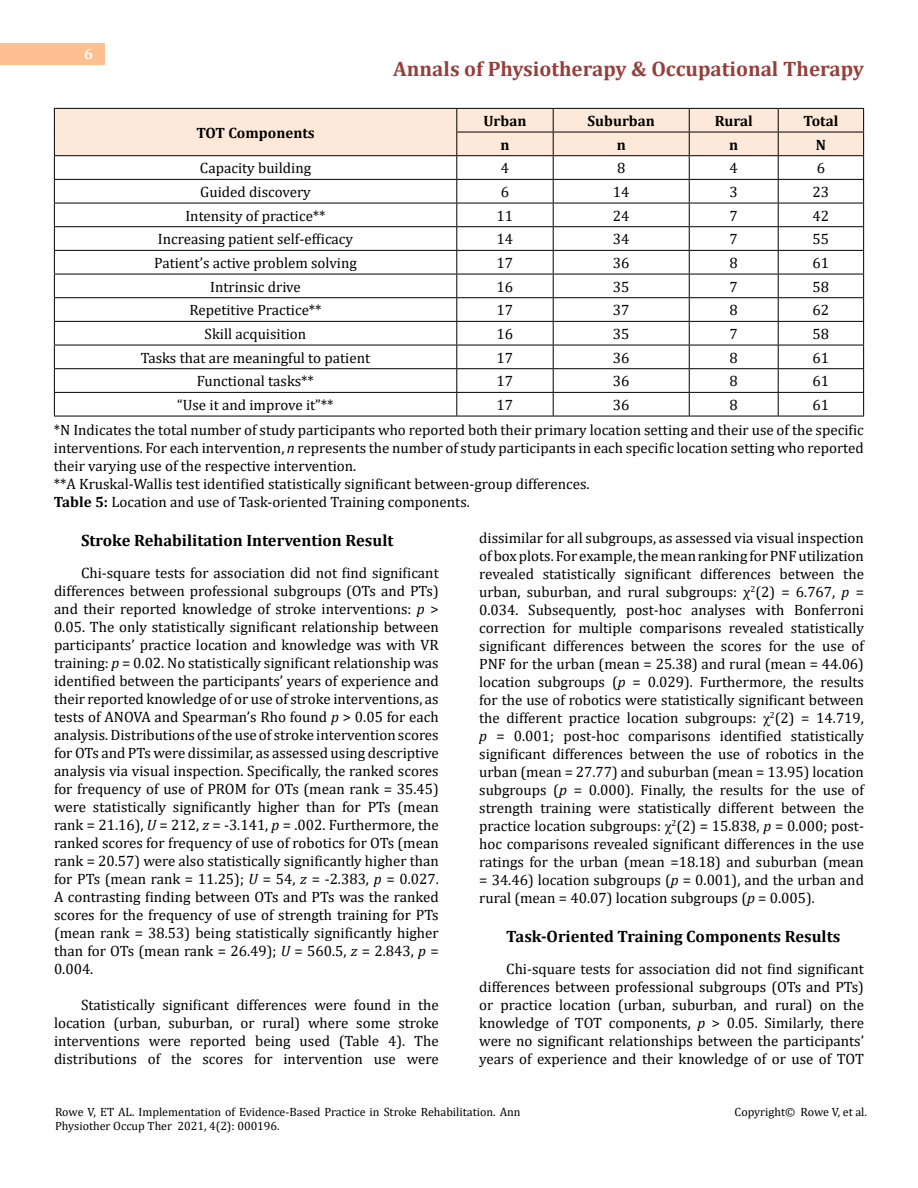
<style>
.page{position:relative;width:918px;height:1188px;background:#fff}
.page>*{position:absolute;margin:0;border:0;box-sizing:border-box;transform-origin:0 0}
.t1{font:700 21px "Cambria";color:#953f3c}
.t2{font:700 16.5px "Cambria";color:#000}
.t3{font:15px/18px "Cambria";color:#000;text-align:justify}
.t4{font:700 15px "Cambria";color:#000}
.t5{font:700 15px "Cambria";color:#fff}
.t6{font:12px/14.4px "Cambria";color:#000}
.s1{font-style:italic}
.s2{font-weight:700}
.s3{font-family:"Times New Roman"}
</style>
<div class="page">
<div style="left:0;top:43px;width:105px;height:21px;background:#ffbf91"></div>
<svg style="left:54px;top:108px;width:810px;height:308px"></svg>
<hr style="left:54px;top:416px;width:403px;height:1px;background:#000">
<hr style="left:457px;top:416px;width:96px;height:1px;background:#000">
<hr style="left:553px;top:416px;width:136px;height:1px;background:#000">
<hr style="left:689px;top:416px;width:89px;height:1px;background:#000">
<hr style="left:778px;top:416px;width:86px;height:1px;background:#000">
<p class="t5" style="left:84px;top:44px;width:10px">6</p>
<p class="t4" style="left:196px;top:122px;width:120px">TOT Components</p>
<h1 class="t1" style="left:393px;top:54px;width:472px">Annals of Physiotherapy &amp; Occupational Therapy</h1>
<p class="t4" style="left:484px;top:110px;width:44px">Urban</p>
<p class="t4" style="left:588px;top:110px;width:69px">Suburban</p>
<p class="t4" style="left:715px;top:110px;width:39px">Rural</p>
<p class="t4" style="left:803px;top:110px;width:36px">Total</p>
<p class="t4" style="left:500px;top:134px;width:11px">n</p>
<p class="t4" style="left:617px;top:134px;width:11px">n</p>
<p class="t4" style="left:729px;top:134px;width:11px">n</p>
<p class="t4" style="left:816px;top:134px;width:12px">N</p>
<p class="t3" style="left:200px;top:159px;width:113px">Capacity building</p>
<p class="t3" style="left:501px;top:159px;width:10px">4</p>
<p class="t3" style="left:617px;top:159px;width:10px">8</p>
<p class="t3" style="left:730px;top:159px;width:10px">4</p>
<p class="t3" style="left:817px;top:159px;width:10px">6</p>
<p class="t3" style="left:200px;top:183px;width:112px">Guided discovery</p>
<p class="t3" style="left:501px;top:183px;width:10px">6</p>
<p class="t3" style="left:613px;top:183px;width:18px">14</p>
<p class="t3" style="left:730px;top:183px;width:10px">3</p>
<p class="t3" style="left:813px;top:183px;width:18px">23</p>
<p class="t3" style="left:185px;top:207px;width:142px">Intensity of practice**</p>
<p class="t3" style="left:497px;top:207px;width:18px">11</p>
<p class="t3" style="left:613px;top:207px;width:18px">24</p>
<p class="t3" style="left:730px;top:207px;width:10px">7</p>
<p class="t3" style="left:813px;top:207px;width:18px">42</p>
<p class="t3" style="left:158px;top:230px;width:197px">Increasing patient self-efficacy</p>
<p class="t3" style="left:497px;top:230px;width:18px">14</p>
<p class="t3" style="left:613px;top:230px;width:18px">34</p>
<p class="t3" style="left:730px;top:230px;width:10px">7</p>
<p class="t3" style="left:813px;top:230px;width:18px">55</p>
<p class="t3" style="left:154px;top:254px;width:204px">Patient’s active problem solving</p>
<p class="t3" style="left:497px;top:254px;width:18px">17</p>
<p class="t3" style="left:613px;top:254px;width:18px">36</p>
<p class="t3" style="left:730px;top:254px;width:10px">8</p>
<p class="t3" style="left:813px;top:254px;width:18px">61</p>
<p class="t3" style="left:210px;top:278px;width:92px">Intrinsic drive</p>
<p class="t3" style="left:497px;top:278px;width:18px">16</p>
<p class="t3" style="left:613px;top:278px;width:18px">35</p>
<p class="t3" style="left:729px;top:278px;width:10px">7</p>
<p class="t3" style="left:813px;top:278px;width:18px">58</p>
<p class="t3" style="left:189px;top:301px;width:134px">Repetitive Practice**</p>
<p class="t3" style="left:497px;top:301px;width:18px">17</p>
<p class="t3" style="left:613px;top:301px;width:18px">37</p>
<p class="t3" style="left:729px;top:301px;width:10px">8</p>
<p class="t3" style="left:813px;top:301px;width:18px">62</p>
<p class="t3" style="left:205px;top:325px;width:103px">Skill acquisition</p>
<p class="t3" style="left:497px;top:325px;width:18px">16</p>
<p class="t3" style="left:613px;top:325px;width:18px">35</p>
<p class="t3" style="left:729px;top:325px;width:10px">7</p>
<p class="t3" style="left:812px;top:325px;width:18px">58</p>
<p class="t3" style="left:141px;top:349px;width:231px">Tasks that are meaningful to patient</p>
<p class="t3" style="left:497px;top:349px;width:18px">17</p>
<p class="t3" style="left:613px;top:349px;width:18px">36</p>
<p class="t3" style="left:729px;top:349px;width:10px">8</p>
<p class="t3" style="left:812px;top:349px;width:18px">61</p>
<p class="t3" style="left:197px;top:372px;width:119px">Functional tasks**</p>
<p class="t3" style="left:497px;top:372px;width:18px">17</p>
<p class="t3" style="left:613px;top:372px;width:18px">36</p>
<p class="t3" style="left:729px;top:372px;width:10px">8</p>
<p class="t3" style="left:812px;top:372px;width:18px">61</p>
<p class="t3" style="left:177px;top:396px;width:158px">“Use it and improve it”**</p>
<p class="t3" style="left:497px;top:396px;width:18px">17</p>
<p class="t3" style="left:613px;top:396px;width:18px">36</p>
<p class="t3" style="left:729px;top:396px;width:10px">8</p>
<p class="t3" style="left:54px;top:392px;width:812px;line-height:25.2px;text-indent:759px">61<br>*N Indicates the total number of study participants who reported both their primary location setting and their use of the specific</p>
<p class="t3" style="left:54px;top:439px;width:812px;text-align:left">interventions. For each intervention, <span class="s1">n</span> represents the number of study participants in each specific location setting who reported their varying use of the respective intervention.<br>**A Kruskal-Wallis test identified statistically significant between-group differences.<br><span class="s2">Table 5:</span> Location and use of Task-oriented Training components.</p>
<p class="t2" style="left:81px;top:529px;width:314px">Stroke Rehabilitation Intervention Result</p>
<p class="t3" style="left:54px;top:564px;width:386px;text-indent:27px">Chi-square tests for association did not find significant differences between professional subgroups (OTs and PTs) and their reported knowledge of stroke interventions: <span class="s1">p</span> &gt; 0.05. The only statistically significant relationship between participants’ practice location and knowledge was with VR training: <span class="s1">p</span> = 0.02. No statistically significant relationship was identified between the participants’ years of experience and their reported knowledge of or use of stroke interventions, as tests of ANOVA and Spearman’s Rho found <span class="s1">p</span> &gt; 0.05 for each analysis. Distributions of the use of stroke intervention scores for OTs and PTs were dissimilar, as assessed using descriptive analysis via visual inspection. Specifically, the ranked scores for frequency of use of PROM for OTs (mean rank = 35.45) were statistically significantly higher than for PTs (mean rank = 21.16), <span class="s1">U</span> = 212, <span class="s1">z</span> = -3.141, <span class="s1">p</span> = .002. Furthermore, the ranked scores for frequency of use of robotics for OTs (mean rank = 20.57) were also statistically significantly higher than for PTs (mean rank = 11.25); <span class="s1">U</span> = 54, <span class="s1">z</span> = -2.383, <span class="s1">p</span> = 0.027.<br>A contrasting finding between OTs and PTs was the ranked scores for the frequency of use of strength training for PTs (mean rank = 38.53) being statistically significantly higher than for OTs (mean rank = 26.49); <span class="s1">U</span> = 560.5, <span class="s1">z</span> = 2.843, <span class="s1">p</span> = 0.004.</p>
<p class="t3" style="left:54px;top:996px;width:386px;text-indent:27px">Statistically significant differences were found in the location (urban, suburban, or rural) where some stroke interventions were reported being used (Table 4). The distributions of the scores for intervention use were</p>
<p class="t3" style="left:479px;top:529px;width:386px">dissimilar for all subgroups, as assessed via visual inspection of box plots. For example, the mean ranking for PNF utilization revealed statistically significant differences between the urban, suburban, and rural subgroups: χ<sup>2</sup>(2) = 6.767, <span class="s1">p</span> = 0.034. Subsequently, post-hoc analyses with Bonferroni correction for multiple comparisons revealed statistically significant differences between the scores for the use of PNF for the urban (mean = 25.38) and rural (mean = 44.06) location subgroups (<span class="s1">p</span> = 0.029). Furthermore, the results for the use of robotics were statistically significant between the different practice location subgroups: <span class="s3">χ</span><sup>2</sup>(2) = 14.719, <span class="s1">p</span> = 0.001; post-hoc comparisons identified statistically significant differences between the use of robotics in the urban (mean = 27.77) and suburban (mean = 13.95) location subgroups (<span class="s1">p</span> = 0.000). Finally, the results for the use of strength training were statistically different between the practice location subgroups: <span class="s3">χ</span><sup>2</sup>(2) = 15.838, <span class="s1">p</span> = 0.000; post&shy;hoc comparisons revealed significant differences in the use ratings for the urban (mean =18.18) and suburban (mean = 34.46) location subgroups (<span class="s1">p</span> = 0.001), and the urban and rural (mean = 40.07) location subgroups (<span class="s1">p</span> = 0.005).</p>
<p class="t2" style="left:506px;top:925px;width:336px">Task-Oriented Training Components Results</p>
<p class="t3" style="left:479px;top:960px;width:386px;text-indent:27px">Chi-square tests for association did not find significant differences between professional subgroups (OTs and PTs) or practice location (urban, suburban, and rural) on the knowledge of TOT components, <span class="s1">p</span> &gt; 0.05. Similarly, there were no significant relationships between the participants’ years of experience and their knowledge of or use of TOT</p>
<p class="t6" style="left:55px;top:1105px;width:467px">Rowe V, ET AL. Implementation of Evidence-Based Practice in Stroke Rehabilitation. Ann<br>Physiother Occup Ther 2021, 4(2): 000196.</p>
<p class="t6" style="left:735px;top:1105px;width:134px">Copyright© Rowe V, et al.</p>
</div>
